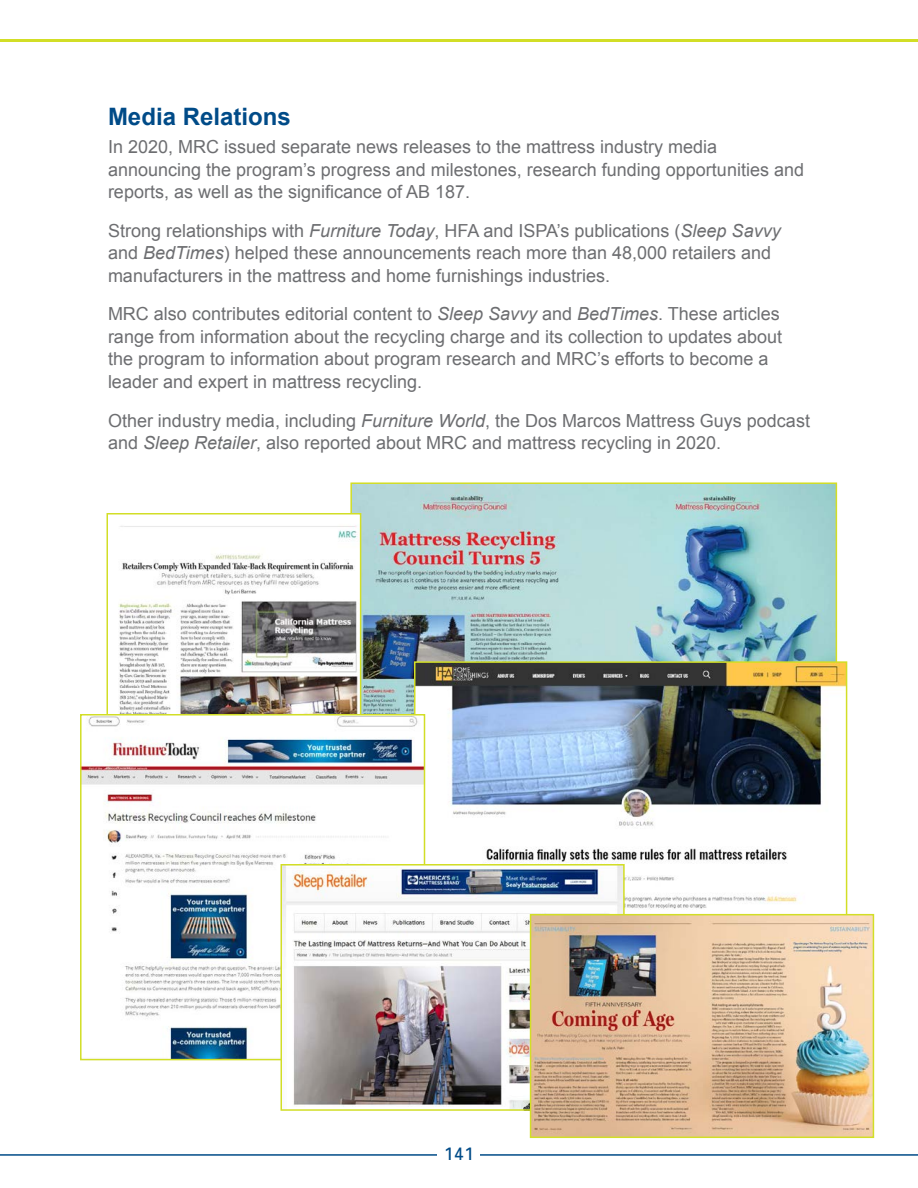
<style>
.page{position:relative;width:918px;height:1188px;background:#fff}
.page>*{position:absolute;margin:0;border:0;box-sizing:border-box;transform-origin:0 0}
.t1{font:700 24px "Arial";color:#004b88}
.t2{font:18px/22.5px "Arial";color:#6d6e71}
.t3{font:18px "Univers";color:#004b88}
.s1{font-style:italic}
</style>
<div class="page">
<hr style="left:0;top:1154px;width:918px;height:2px;background:#004b88">
<div style="left:438px;top:1148px;width:42px;height:12px;background:#fff"></div>
<hr style="left:0;top:39px;width:918px;height:3px;background:#d2de26">
<img style="left:353px;top:485px;width:481px;height:229px">
<img style="left:417px;top:664px;width:427px;height:250px">
<img style="left:118px;top:516px;width:240px;height:198px">
<div style="left:106px;top:513px;width:255px;height:334px;border:2px solid #d2de26"></div>
<img style="left:83px;top:717px;width:339px;height:340px">
<div style="left:80px;top:714px;width:345px;height:346px;border:2px solid #d2de26"></div>
<img style="left:283px;top:867px;width:339px;height:241px">
<div style="left:280px;top:864px;width:345px;height:247px;border:2px solid #d2de26"></div>
<img style="left:533px;top:917px;width:338px;height:218px">
<div style="left:530px;top:914px;width:344px;height:224px;border:2px solid #d2de26"></div>
<h3 class="t1" style="left:108px;top:101px;width:184px">Media Relations</h3>
<p class="t2" style="left:108px;top:136px;width:698px">In 2020, MRC issued separate news releases to the mattress industry media announcing the program’s progress and milestones, research funding opportunities and reports, as well as the significance of AB 187.</p>
<p class="t2" style="left:108px;top:219px;width:674px">Strong relationships with <span class="s1">Furniture Today</span>, HFA and ISPA’s publications (<span class="s1">Sleep Savvy </span>and <span class="s1">BedTimes</span>) helped these announcements reach more than 48,000 retailers and manufacturers in the mattress and home furnishings industries.</p>
<p class="t2" style="left:108px;top:303px;width:676px">MRC also contributes editorial content to <span class="s1">Sleep Savvy</span> and <span class="s1">BedTimes</span>. These articles range from information about the recycling charge and its collection to updates about the program to information about program research and MRC’s efforts to become a leader and expert in mattress recycling.</p>
<p class="t2" style="left:108px;top:409px;width:704px">Other industry media, including <span class="s1">Furniture World</span>, the Dos Marcos Mattress Guys podcast and <span class="s1">Sleep Retailer</span>, also reported about MRC and mattress recycling in 2020.</p>
<p class="t3" style="left:444px;top:1143px;width:32px">141</p>
</div>
